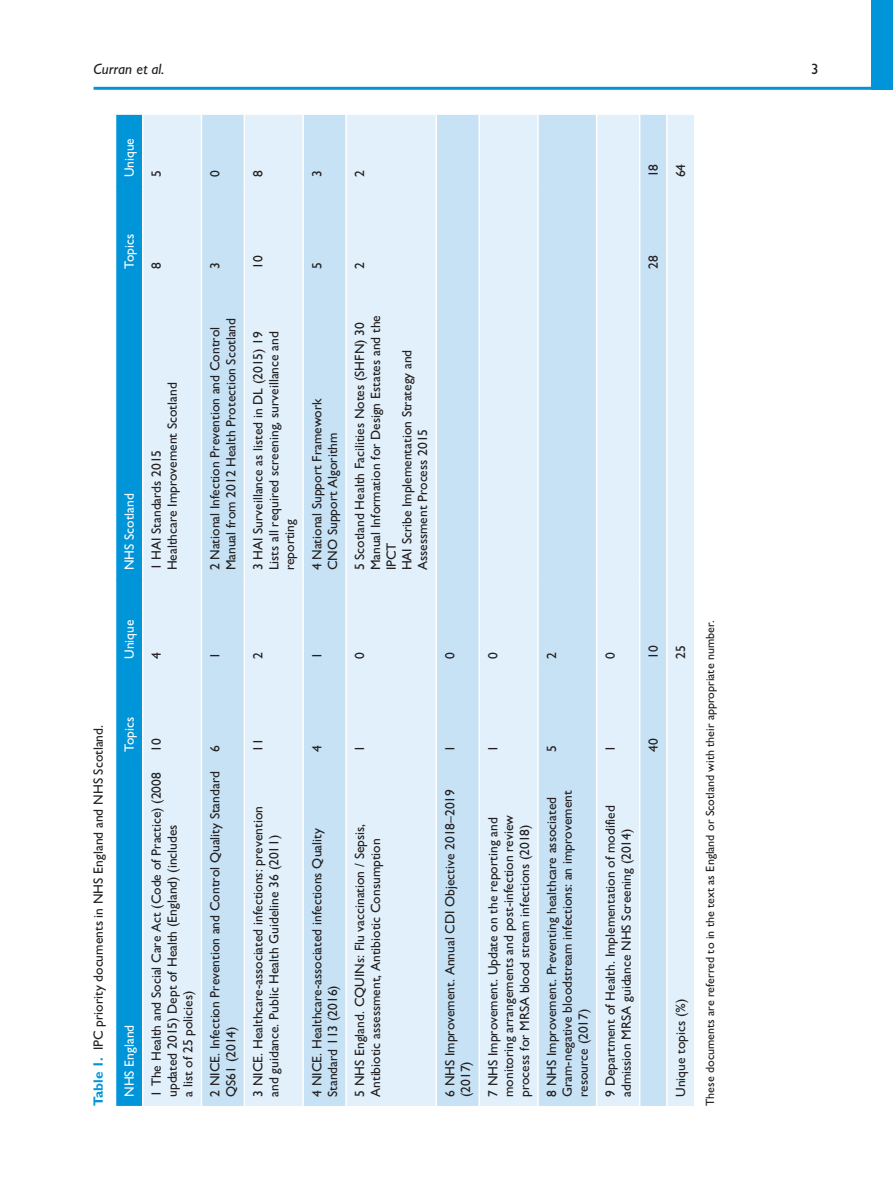
<style>
.page{position:relative;width:893px;height:1191px;background:#fff}
.page>*{position:absolute;margin:0;border:0;box-sizing:border-box;transform-origin:0 0}
.t1{font:italic 500 15px "Gill Sans MT Pro";color:#231f20}
.t2{font:500 15px "Gill Sans MT Pro";color:#231f20}
.t3{font:500 13.5px/15.8px "Gill Sans MT Pro";color:#231f20}
.t4{font:500 13.5px "Gill Sans MT Pro";color:#fff}
.t5{font:500 12px "Gill Sans MT Pro";color:#231f20}
.s1{font-weight:700;color:#0095d9}
</style>
<div class="page">
<hr style="left:94px;top:87px;width:799px;height:3px;background:#0095d9">
<div style="left:872px;top:0;width:21px;height:89px;background:#0095d9"></div>
<svg style="left:116px;top:115px;width:26px;height:991px;background:#0597d9"></svg>
<div style="left:143px;top:115px;width:551px;height:991px;background:#e1f0fa"></div>
<svg style="left:202px;top:115px;width:464px;height:991px;background:#d5e9f7"></svg>
<hr style="left:537px;top:278px;width:2px;height:301px;background:#fff">
<hr style="left:596px;top:278px;width:1px;height:301px;background:#fff">
<hr style="left:201px;top:761px;width:1px;height:345px;background:#fff">
<hr style="left:201px;top:668px;width:1px;height:93px;background:#fff">
<hr style="left:201px;top:579px;width:1px;height:89px;background:#fff">
<hr style="left:201px;top:278px;width:1px;height:301px;background:#fff">
<hr style="left:201px;top:186px;width:1px;height:92px;background:#fff">
<hr style="left:201px;top:115px;width:1px;height:71px;background:#fff">
<hr style="left:244px;top:761px;width:1px;height:345px;background:#fff">
<hr style="left:244px;top:668px;width:1px;height:93px;background:#fff">
<hr style="left:244px;top:579px;width:1px;height:89px;background:#fff">
<hr style="left:244px;top:278px;width:1px;height:301px;background:#fff">
<hr style="left:244px;top:186px;width:1px;height:92px;background:#fff">
<hr style="left:244px;top:115px;width:1px;height:71px;background:#fff">
<hr style="left:302px;top:761px;width:2px;height:345px;background:#fff">
<hr style="left:302px;top:668px;width:2px;height:93px;background:#fff">
<hr style="left:302px;top:579px;width:2px;height:89px;background:#fff">
<hr style="left:302px;top:278px;width:2px;height:301px;background:#fff">
<hr style="left:302px;top:186px;width:2px;height:92px;background:#fff">
<hr style="left:302px;top:115px;width:2px;height:71px;background:#fff">
<hr style="left:345px;top:761px;width:2px;height:345px;background:#fff">
<hr style="left:345px;top:668px;width:2px;height:93px;background:#fff">
<hr style="left:345px;top:579px;width:2px;height:89px;background:#fff">
<hr style="left:345px;top:278px;width:2px;height:301px;background:#fff">
<hr style="left:345px;top:186px;width:2px;height:92px;background:#fff">
<hr style="left:345px;top:115px;width:2px;height:71px;background:#fff">
<hr style="left:435px;top:115px;width:2px;height:71px;background:#fff">
<hr style="left:435px;top:761px;width:2px;height:345px;background:#fff">
<hr style="left:435px;top:668px;width:2px;height:93px;background:#fff">
<hr style="left:435px;top:579px;width:2px;height:89px;background:#fff">
<hr style="left:435px;top:278px;width:2px;height:301px;background:#fff">
<hr style="left:478px;top:278px;width:2px;height:301px;background:#fff">
<hr style="left:435px;top:186px;width:2px;height:92px;background:#fff">
<hr style="left:478px;top:761px;width:2px;height:345px;background:#fff">
<hr style="left:478px;top:668px;width:2px;height:93px;background:#fff">
<hr style="left:478px;top:579px;width:2px;height:89px;background:#fff">
<hr style="left:478px;top:186px;width:2px;height:92px;background:#fff">
<hr style="left:478px;top:115px;width:2px;height:71px;background:#fff">
<hr style="left:537px;top:761px;width:2px;height:345px;background:#fff">
<hr style="left:537px;top:668px;width:2px;height:93px;background:#fff">
<hr style="left:537px;top:579px;width:2px;height:89px;background:#fff">
<hr style="left:537px;top:186px;width:2px;height:92px;background:#fff">
<hr style="left:537px;top:115px;width:2px;height:71px;background:#fff">
<hr style="left:596px;top:761px;width:1px;height:345px;background:#fff">
<hr style="left:596px;top:668px;width:1px;height:93px;background:#fff">
<hr style="left:596px;top:579px;width:1px;height:89px;background:#fff">
<hr style="left:596px;top:186px;width:1px;height:92px;background:#fff">
<hr style="left:596px;top:115px;width:1px;height:71px;background:#fff">
<hr style="left:639px;top:761px;width:1px;height:345px;background:#fff">
<hr style="left:639px;top:668px;width:1px;height:93px;background:#fff">
<hr style="left:639px;top:579px;width:1px;height:89px;background:#fff">
<hr style="left:639px;top:278px;width:1px;height:301px;background:#fff">
<hr style="left:639px;top:186px;width:1px;height:92px;background:#fff">
<hr style="left:639px;top:115px;width:1px;height:71px;background:#fff">
<hr style="left:666px;top:761px;width:2px;height:345px;background:#fff">
<hr style="left:666px;top:668px;width:2px;height:93px;background:#fff">
<hr style="left:666px;top:579px;width:2px;height:89px;background:#fff">
<hr style="left:666px;top:278px;width:2px;height:301px;background:#fff">
<hr style="left:666px;top:186px;width:2px;height:92px;background:#fff">
<hr style="left:666px;top:115px;width:2px;height:71px;background:#fff">
<p class="t1" style="left:94px;top:60px;width:72px">Curran et al.</p>
<p class="t2" style="left:811px;top:60px;width:9px">3</p>
<p class="t4" style="left:121px;top:177px;width:41px;rotate:-90deg">Unique</p>
<p class="t3" style="left:148px;top:177px;width:8px;rotate:-90deg">5</p>
<p class="t3" style="left:207px;top:177px;width:8px;rotate:-90deg">0</p>
<p class="t3" style="left:250px;top:177px;width:8px;rotate:-90deg">8</p>
<p class="t3" style="left:309px;top:177px;width:8px;rotate:-90deg">3</p>
<p class="t3" style="left:352px;top:177px;width:8px;rotate:-90deg">2</p>
<p class="t3" style="left:645px;top:177px;width:15px;rotate:-90deg">18</p>
<p class="t3" style="left:672px;top:177px;width:15px;rotate:-90deg">64</p>
<p class="t4" style="left:121px;top:269px;width:36px;rotate:-90deg">Topics</p>
<p class="t3" style="left:148px;top:269px;width:8px;rotate:-90deg">8</p>
<p class="t4" style="left:121px;top:570px;width:78px;rotate:-90deg">NHS Scotland</p>
<p class="t3" style="left:148px;top:570px;width:189px;rotate:-90deg">1 HAI Standards 2015<br>Healthcare Improvement Scotland</p>
<p class="t3" style="left:207px;top:269px;width:8px;rotate:-90deg">3</p>
<p class="t3" style="left:250px;top:269px;width:15px;rotate:-90deg">10</p>
<p class="t3" style="left:309px;top:269px;width:8px;rotate:-90deg">5</p>
<p class="t3" style="left:352px;top:269px;width:8px;rotate:-90deg">2</p>
<p class="t3" style="left:207px;top:570px;width:254px;rotate:-90deg">2 National Infection Prevention and Control<br>Manual from 2012 Health Protection Scotland</p>
<p class="t3" style="left:250px;top:570px;width:241px;text-align:justify;rotate:-90deg">3 HAI Surveillance as listed in DL (2015) 19<br>Lists all required screening, surveillance and reporting</p>
<p class="t3" style="left:309px;top:570px;width:173px;rotate:-90deg">4 National Support Framework<br>CNO Support Algorithm</p>
<p class="t3" style="left:352px;top:570px;width:257px;rotate:-90deg">5 Scotland Health Facilities Notes (SHFN) 30<br>Manual Information for Design Estates and the<br>IPCT<br>HAI Scribe Implementation Strategy and<br>Assessment Process 2015</p>
<p class="t3" style="left:645px;top:269px;width:15px;rotate:-90deg">28</p>
<p class="t4" style="left:121px;top:659px;width:41px;rotate:-90deg">Unique</p>
<p class="t3" style="left:148px;top:659px;width:8px;rotate:-90deg">4</p>
<p class="t3" style="left:207px;top:659px;width:8px;rotate:-90deg">1</p>
<p class="t3" style="left:250px;top:659px;width:8px;rotate:-90deg">2</p>
<p class="t3" style="left:90px;top:1106px;width:382px;rotate:-90deg"><span class="s1">Table 1.</span> IPC priority documents in NHS England and NHS Scotland.</p>
<p class="t4" style="left:121px;top:752px;width:36px;rotate:-90deg">Topics</p>
<p class="t4" style="left:121px;top:1097px;width:74px;rotate:-90deg">NHS England</p>
<p class="t3" style="left:148px;top:752px;width:15px;rotate:-90deg">10</p>
<p class="t3" style="left:148px;top:1097px;width:326px;rotate:-90deg">1 The Health and Social Care Act (Code of Practice) (2008 updated 2015) Dept of Health (England) (includes<br>a list of 25 policies)</p>
<p class="t3" style="left:207px;top:752px;width:8px;rotate:-90deg">6</p>
<p class="t3" style="left:207px;top:1097px;width:327px;rotate:-90deg">2 NICE. Infection Prevention and Control Quality Standard<br>QS61 (2014)</p>
<p class="t3" style="left:250px;top:752px;width:15px;rotate:-90deg">11</p>
<p class="t3" style="left:250px;top:1097px;width:292px;rotate:-90deg">3 NICE. Healthcare-associated infections: prevention and guidance. Public Health Guideline 36 (2011)</p>
<p class="t3" style="left:309px;top:659px;width:8px;rotate:-90deg">1</p>
<p class="t3" style="left:352px;top:659px;width:8px;rotate:-90deg">0</p>
<p class="t3" style="left:309px;top:752px;width:8px;rotate:-90deg">4</p>
<p class="t3" style="left:352px;top:752px;width:8px;rotate:-90deg">1</p>
<p class="t3" style="left:309px;top:1097px;width:270px;rotate:-90deg">4 NICE. Healthcare-associated infections Quality<br>Standard 113 (2016)</p>
<p class="t3" style="left:352px;top:1097px;width:275px;rotate:-90deg">5 NHS England. CQUINs: Flu vaccination / Sepsis,<br>Antibiotic assessment, Antibiotic Consumption</p>
<p class="t3" style="left:442px;top:659px;width:8px;rotate:-90deg">0</p>
<p class="t3" style="left:485px;top:659px;width:8px;rotate:-90deg">0</p>
<p class="t3" style="left:544px;top:659px;width:8px;rotate:-90deg">2</p>
<p class="t3" style="left:602px;top:659px;width:8px;rotate:-90deg">0</p>
<p class="t3" style="left:645px;top:659px;width:15px;rotate:-90deg">10</p>
<p class="t3" style="left:672px;top:659px;width:15px;rotate:-90deg">25</p>
<p class="t3" style="left:442px;top:752px;width:8px;rotate:-90deg">1</p>
<p class="t3" style="left:485px;top:752px;width:8px;rotate:-90deg">1</p>
<p class="t3" style="left:544px;top:752px;width:8px;rotate:-90deg">5</p>
<p class="t3" style="left:602px;top:752px;width:8px;rotate:-90deg">1</p>
<p class="t3" style="left:645px;top:752px;width:15px;rotate:-90deg">40</p>
<p class="t3" style="left:442px;top:1097px;width:309px;rotate:-90deg">6 NHS Improvement. Annual CDI Objective 2018–2019 (2017)</p>
<p class="t3" style="left:485px;top:1097px;width:283px;rotate:-90deg">7 NHS Improvement. Update on the reporting and monitoring arrangements and post-infection review process for MRSA blood stream infections (2018)</p>
<p class="t3" style="left:544px;top:1097px;width:308px;rotate:-90deg">8 NHS Improvement. Preventing healthcare associated<br>Gram-negative bloodstream infections: an improvement resource (2017)</p>
<p class="t3" style="left:602px;top:1097px;width:293px;rotate:-90deg">9 Department of Health. Implementation of modified admission MRSA guidance NHS Screening (2014)</p>
<p class="t3" style="left:672px;top:1097px;width:99px;rotate:-90deg">Unique topics (%)</p>
<p class="t5" style="left:703px;top:1106px;width:487px;rotate:-90deg">These documents are referred to in the text as England or Scotland with their appropriate number.</p>
</div>
